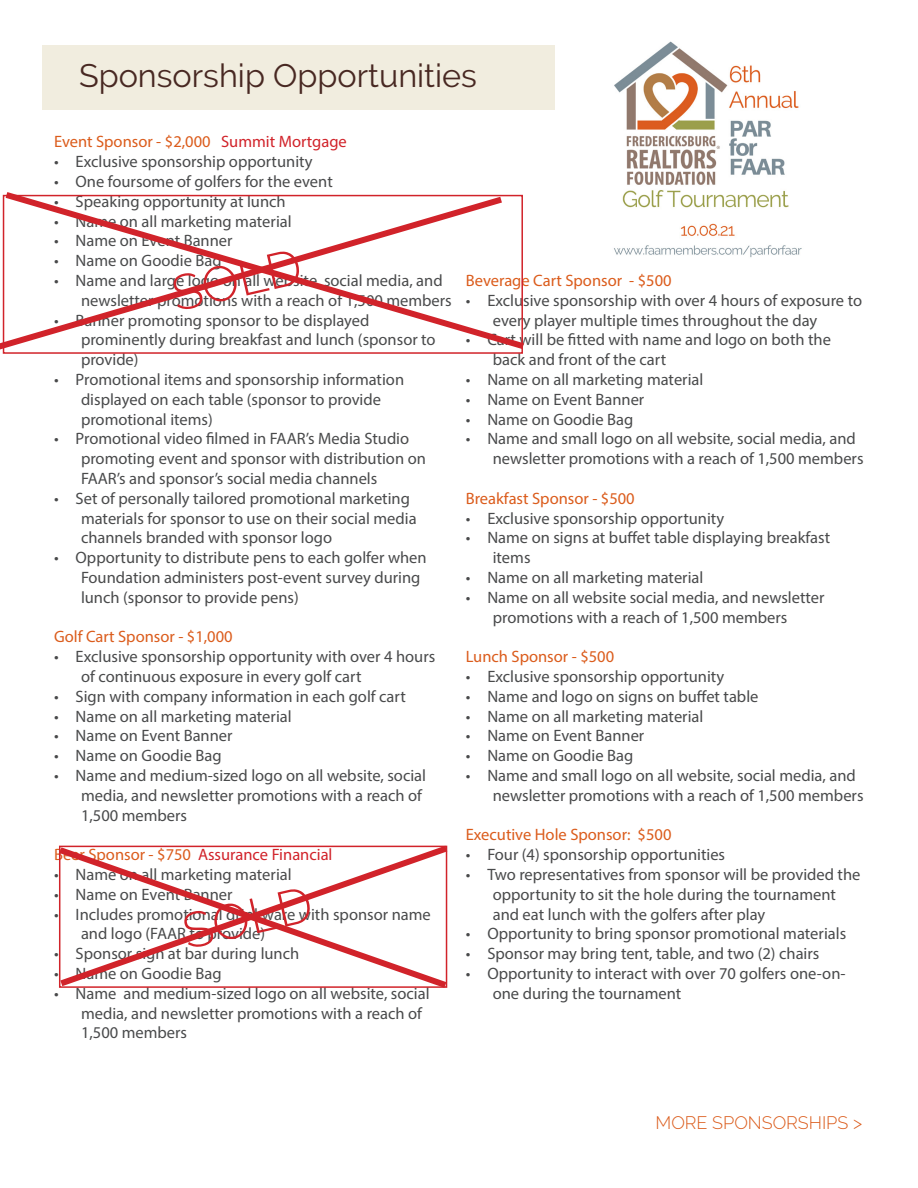
<style>
.page{position:relative;width:918px;height:1188px;background:#fff}
.page>*{position:absolute;margin:0;border:0;box-sizing:border-box;transform-origin:0 0}
.t1{font:300 49.5px "Raleway";color:#d1232a}
.t2{font:32.4px "Raleway";color:#482822}
.t3{font:300 18px "Raleway";color:#db5c1c}
.t4{font:16.5px/19.8px "Myriad Pro";color:#494a4b}
.Paragraph_Style_1{font:16.5px "Myriad Pro";color:#db5c1c}
.Paragraph_Style_1-2{font:16.5px "Myriad Pro";color:#d1232a}
.s1{color:#d1232a}
.s2{color:#db5c1c}
</style>
<div class="page">
<div style="left:42px;top:45px;width:512px;height:65px;background:#f1eddf"></div>
<svg style="left:59px;top:845px;width:389px;height:143px"></svg>
<div style="left:59px;top:846px;width:388px;height:142px;border:2px solid #d1232a"></div>
<svg style="left:0;top:192px;width:509px;height:162px"></svg>
<div style="left:3px;top:195px;width:520px;height:159px;border:2px solid #d1232a"></div>
<img style="left:614px;top:41px;width:188px;height:217px">
<p class="t2" style="left:79px;top:57px;width:399px">Sponsorship Opportunities</p>
<p class="Paragraph_Style_1" style="left:54px;top:132px;width:294px">Event Sponsor - $2,000 <span class="s1">Summit Mortgage</span></p>
<p class="t4" style="left:54px;top:151px;width:260px">• Exclusive sponsorship opportunity</p>
<p class="t4" style="left:54px;top:171px;width:280px">• One foursome of golfers for the event</p>
<p class="t4" style="left:54px;top:191px;width:233px">• Speaking opportunity at lunch</p>
<p class="t4" style="left:54px;top:211px;width:239px">• Name on all marketing material</p>
<p class="t4" style="left:54px;top:231px;width:180px">• Name on Event Banner</p>
<p class="t4" style="left:54px;top:250px;width:169px">• Name on Goodie Bag</p>
<p class="t4" style="left:81px;top:270px;width:372px;text-indent:-27px">• Name and large logo on all website, social media, and newsletter promotions with a reach of 1,500 members</p>
<p class="t4" style="left:81px;top:310px;width:356px;text-indent:-27px">• Banner promoting sponsor to be displayed prominently during breakfast and lunch (sponsor to provide)</p>
<p class="t4" style="left:81px;top:369px;width:325px;text-indent:-27px">• Promotional items and sponsorship information displayed on each table (sponsor to provide promotional items)</p>
<p class="t4" style="left:81px;top:429px;width:346px;text-indent:-27px">• Promotional video filmed in FAAR’s Media Studio promoting event and sponsor with distribution on<br>FAAR’s and sponsor’s social media channels</p>
<p class="t4" style="left:81px;top:488px;width:337px;text-indent:-27px">• Set of personally tailored promotional marketing materials for sponsor to use on their social media channels branded with sponsor logo</p>
<p class="t4" style="left:81px;top:547px;width:347px;text-indent:-27px">• Opportunity to distribute pens to each golfer when<br>Foundation administers post-event survey during lunch (sponsor to provide pens)</p>
<p class="Paragraph_Style_1" style="left:54px;top:627px;width:180px">Golf Cart Sponsor - $1,000</p>
<p class="t4" style="left:81px;top:646px;width:356px;text-indent:-27px">• Exclusive sponsorship opportunity with over 4 hours of continuous exposure in every golf cart</p>
<p class="t4" style="left:54px;top:686px;width:353px">• Sign with company information in each golf cart</p>
<p class="t4" style="left:54px;top:706px;width:239px">• Name on all marketing material</p>
<p class="t4" style="left:54px;top:726px;width:180px">• Name on Event Banner</p>
<p class="t4" style="left:54px;top:745px;width:169px">• Name on Goodie Bag</p>
<p class="t4" style="left:81px;top:765px;width:347px;text-indent:-27px">• Name and medium-sized logo on all website, social media, and newsletter promotions with a reach of<br>1,500 members</p>
<p class="Paragraph_Style_1-2" style="left:54px;top:844px;width:280px"><span class="s2">Beer Sponsor - $750</span> Assurance Financial</p>
<p class="t4" style="left:54px;top:864px;width:239px">• Name on all marketing material</p>
<p class="t4" style="left:54px;top:884px;width:180px">• Name on Event Banner</p>
<p class="t4" style="left:81px;top:904px;width:351px;text-indent:-27px">• Includes promotional drinkware with sponsor name and logo (FAAR to provide)</p>
<p class="t4" style="left:54px;top:943px;width:247px">• Sponsor sign at bar during lunch</p>
<p class="t4" style="left:54px;top:963px;width:169px">• Name on Goodie Bag</p>
<p class="t4" style="left:81px;top:983px;width:350px;text-indent:-27px">• Name and medium-sized logo on all website, social media, and newsletter promotions with a reach of<br>1,500 members</p>
<p class="t1" style="left:166px;top:267px;width:133px;rotate:-13deg">SOLD</p>
<p class="t1" style="left:177px;top:904px;width:133px;rotate:-13deg">SOLD</p>
<p class="Paragraph_Style_1" style="left:466px;top:270px;width:207px">Beverage Cart Sponsor - $500</p>
<p class="t4" style="left:493px;top:290px;width:371px;text-indent:-27px">• Exclusive sponsorship with over 4 hours of exposure to every player multiple times throughout the day</p>
<p class="t4" style="left:493px;top:330px;width:340px;text-indent:-27px">• Cart will be fitted with name and logo on both the back and front of the cart</p>
<p class="t4" style="left:466px;top:369px;width:239px">• Name on all marketing material</p>
<p class="t4" style="left:466px;top:389px;width:180px">• Name on Event Banner</p>
<p class="t4" style="left:466px;top:409px;width:169px">• Name on Goodie Bag</p>
<p class="t4" style="left:493px;top:429px;width:372px;text-indent:-27px">• Name and small logo on all website, social media, and newsletter promotions with a reach of 1,500 members</p>
<p class="Paragraph_Style_1" style="left:466px;top:488px;width:171px">Breakfast Sponsor - $500</p>
<p class="t4" style="left:466px;top:508px;width:260px">• Exclusive sponsorship opportunity</p>
<p class="t4" style="left:493px;top:528px;width:339px;text-indent:-27px">• Name on signs at buffet table displaying breakfast items</p>
<p class="t4" style="left:466px;top:567px;width:239px">• Name on all marketing material</p>
<p class="t4" style="left:493px;top:587px;width:333px;text-indent:-27px">• Name on all website social media, and newsletter promotions with a reach of 1,500 members</p>
<p class="Paragraph_Style_1" style="left:466px;top:646px;width:150px">Lunch Sponsor - $500</p>
<p class="t4" style="left:466px;top:666px;width:260px">• Exclusive sponsorship opportunity</p>
<p class="t4" style="left:466px;top:686px;width:294px">• Name and logo on signs on buffet table</p>
<p class="t4" style="left:466px;top:706px;width:239px">• Name on all marketing material</p>
<p class="t4" style="left:466px;top:726px;width:180px">• Name on Event Banner</p>
<p class="t4" style="left:466px;top:745px;width:169px">• Name on Goodie Bag</p>
<p class="t4" style="left:493px;top:765px;width:372px;text-indent:-27px">• Name and small logo on all website, social media, and newsletter promotions with a reach of 1,500 members</p>
<p class="Paragraph_Style_1" style="left:466px;top:825px;width:207px">Executive Hole Sponsor: $500</p>
<p class="t4" style="left:466px;top:844px;width:261px">• Four (4) sponsorship opportunities</p>
<p class="t4" style="left:493px;top:864px;width:369px;text-indent:-27px">• Two representatives from sponsor will be provided the opportunity to sit the hole during the tournament and eat lunch with the golfers after play</p>
<p class="t4" style="left:466px;top:924px;width:382px">• Opportunity to bring sponsor promotional materials</p>
<p class="t4" style="left:466px;top:943px;width:355px">• Sponsor may bring tent, table, and two (2) chairs</p>
<p class="t4" style="left:493px;top:963px;width:354px;text-indent:-27px">• Opportunity to interact with over 70 golfers one-on&shy;one during the tournament</p>
<p class="t3" style="left:656px;top:1112px;width:208px">MORE SPONSORSHIPS &gt;</p>
</div>
